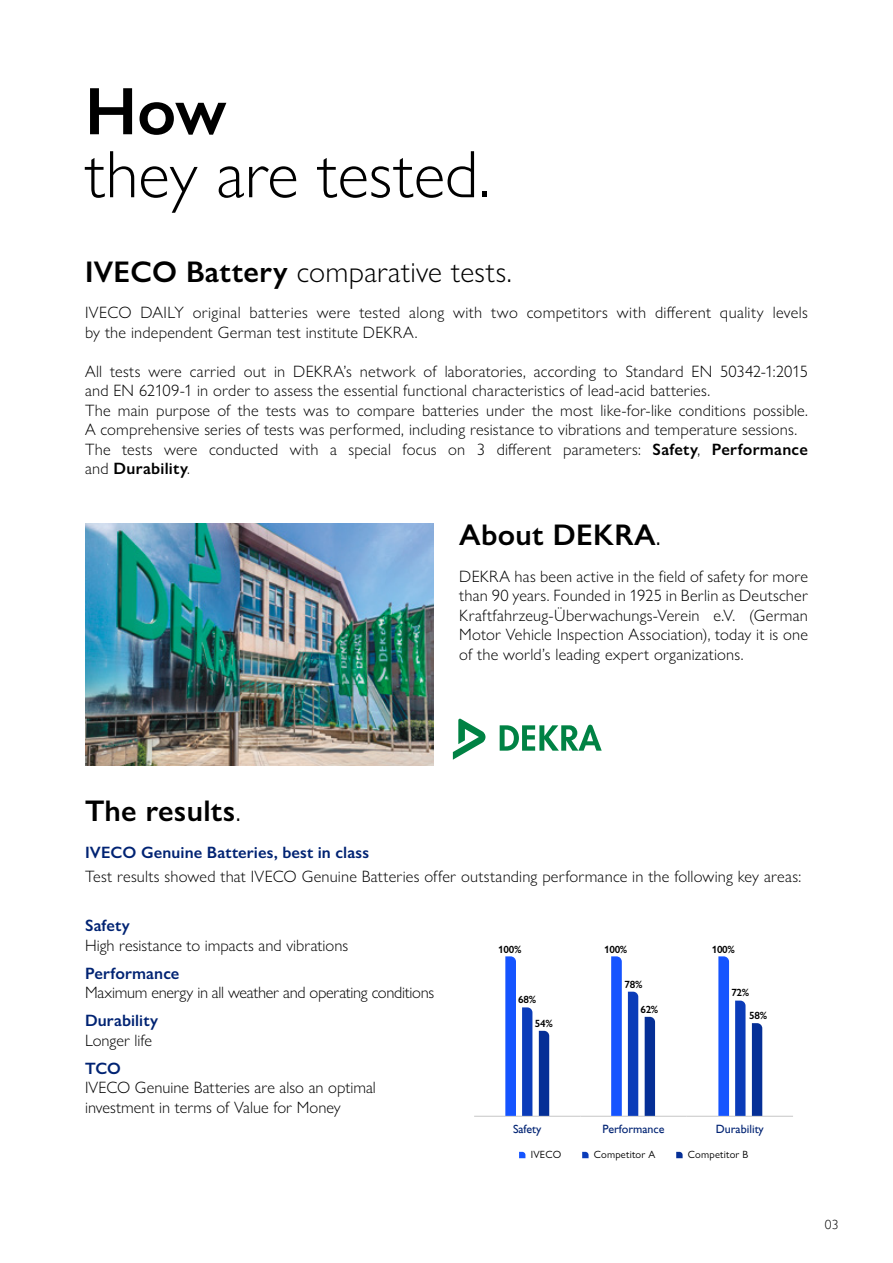
<style>
.page{position:relative;width:893px;height:1263px;background:#fff}
.page>*{position:absolute;margin:0;border:0;box-sizing:border-box;transform-origin:0 0}
.t1{font:300 67.5px "Gill Sans Nova";color:#000}
.t2{font:600 67.5px "Gill Sans Nova";color:#000}
.t3{font:300 30px "Gill Sans Nova";letter-spacing:.01em;color:#000}
.t4{font:600 30px "Gill Sans Nova";letter-spacing:.01em;color:#000}
.t5{font:300 16.5px/19.5px "Gill Sans Nova";letter-spacing:.01em;color:#000}
.t6{font:300 16.5px "Gill Sans Nova";letter-spacing:-.02em;color:#000}
.t7{font:600 16.5px "Gill Sans";letter-spacing:.01em;color:#002373}
.t8{font:600 16.5px "Gill Sans Nova";letter-spacing:.005em;color:#002373}
.t9{font:300 13.5px "Gill Sans";color:#000}
.t10{font:12px "Gill Sans";color:#002373}
.t11{font:600 10.5px "Gill Sans Nova";letter-spacing:-.03em;color:#000}
.t12{font:10.5px "Gill Sans Nova";letter-spacing:.02em;color:#000}
.s1{font-weight:600}
.s2{font-weight:300}
</style>
<div class="page">
<svg style="left:500px;top:725px;width:102px;height:26px"></svg>
<svg style="left:453px;top:718px;width:32px;height:42px"></svg>
<img style="left:85px;top:523px;width:349px;height:242px">
<hr style="left:474px;top:1116px;width:106px;height:1px;background:#c6c6c6">
<hr style="left:580px;top:1116px;width:107px;height:1px;background:#c6c6c6">
<hr style="left:687px;top:1116px;width:106px;height:1px;background:#c6c6c6">
<svg style="left:505px;top:956px;width:11px;height:160px;background:#1e5afe"></svg>
<svg style="left:522px;top:1007px;width:10px;height:109px"></svg>
<svg style="left:539px;top:1031px;width:10px;height:85px"></svg>
<svg style="left:611px;top:956px;width:11px;height:160px;background:#1e5afe"></svg>
<svg style="left:628px;top:992px;width:10px;height:124px"></svg>
<svg style="left:645px;top:1017px;width:10px;height:99px"></svg>
<svg style="left:718px;top:956px;width:11px;height:160px;background:#1f5bfe"></svg>
<svg style="left:735px;top:1000px;width:10px;height:116px"></svg>
<svg style="left:752px;top:1023px;width:10px;height:93px"></svg>
<svg style="left:519px;top:1152px;width:6px;height:6px"></svg>
<svg style="left:582px;top:1152px;width:7px;height:6px"></svg>
<svg style="left:676px;top:1152px;width:7px;height:6px"></svg>
<h1 class="t2" style="left:85px;top:70px;width:143px">How</h1>
<h1 class="t1" style="left:85px;top:133px;width:406px">they are tested.</h1>
<h2 class="t3" style="left:85px;top:253px;width:428px"><span class="s1">IVECO Battery</span> comparative tests.</h2>
<p class="t5" style="left:85px;top:303px;width:724px">IVECO DAILY original batteries were tested along with two competitors with different quality levels by the independent German test institute DEKRA.</p>
<p class="t5" style="left:85px;top:361px;width:724px">All tests were carried out in DEKRA’s network of laboratories, according to Standard EN 50342-1:2015 and EN 62109-1 in order to assess the essential functional characteristics of lead-acid batteries.<br>The main purpose of the tests was to compare batteries under the most like-for-like conditions possible.<br>A comprehensive series of tests was performed, including resistance to vibrations and temperature sessions.<br>The tests were conducted with a special focus on 3 different parameters: <span class="s1">Safety</span>, <span class="s1">Performance </span>and <span class="s1">Durability</span>.</p>
<h2 class="t4" style="left:459px;top:516px;width:203px">About DEKRA<span class="s2">.</span></h2>
<p class="t5" style="left:459px;top:566px;width:350px;text-align:justify">DEKRA has been active in the field of safety for more than 90 years. Founded in 1925 in Berlin as Deutscher Kraftfahrzeug-Überwachungs-Verein e.V. (German Motor Vehicle Inspection Association), today it is one of the world’s leading expert organizations.</p>
<h2 class="t4" style="left:85px;top:793px;width:157px">The results<span class="s2">.</span></h2>
<p class="t7" style="left:85px;top:842px;width:286px">IVECO Genuine Batteries, best in class</p>
<p class="t5" style="left:85px;top:866px;width:718px">Test results showed that IVECO Genuine Batteries offer outstanding performance in the following key areas:</p>
<p class="t8" style="left:85px;top:915px;width:46px">Safety</p>
<p class="t5" style="left:85px;top:935px;width:265px">High resistance to impacts and vibrations</p>
<p class="t8" style="left:85px;top:963px;width:96px">Performance</p>
<p class="t6" style="left:85px;top:982px;width:351px">Maximum energy in all weather and operating conditions</p>
<p class="t8" style="left:85px;top:1010px;width:74px">Durability</p>
<p class="t5" style="left:85px;top:1030px;width:69px">Longer life</p>
<p class="t8" style="left:85px;top:1058px;width:37px">TCO</p>
<p class="t5" style="left:85px;top:1078px;width:292px">IVECO Genuine Batteries are also an optimal investment in terms of Value for Money</p>
<p class="t11" style="left:498px;top:942px;width:25px">100%</p>
<p class="t11" style="left:604px;top:942px;width:25px">100%</p>
<p class="t11" style="left:712px;top:942px;width:25px">100%</p>
<p class="t11" style="left:625px;top:978px;width:19px">78%</p>
<p class="t11" style="left:731px;top:986px;width:19px">72%</p>
<p class="t11" style="left:518px;top:993px;width:19px">68%</p>
<p class="t11" style="left:640px;top:1003px;width:19px">62%</p>
<p class="t11" style="left:749px;top:1009px;width:19px">58%</p>
<p class="t11" style="left:535px;top:1017px;width:19px">54%</p>
<p class="t10" style="left:513px;top:1122px;width:30px">Safety</p>
<p class="t10" style="left:603px;top:1122px;width:63px">Performance</p>
<p class="t10" style="left:716px;top:1122px;width:50px">Durability</p>
<p class="t12" style="left:531px;top:1148px;width:32px">IVECO</p>
<p class="t12" style="left:594px;top:1148px;width:63px">Competitor A</p>
<p class="t12" style="left:688px;top:1148px;width:62px">Competitor B</p>
<p class="t9" style="left:825px;top:1219px;width:15px">03</p>
</div>
